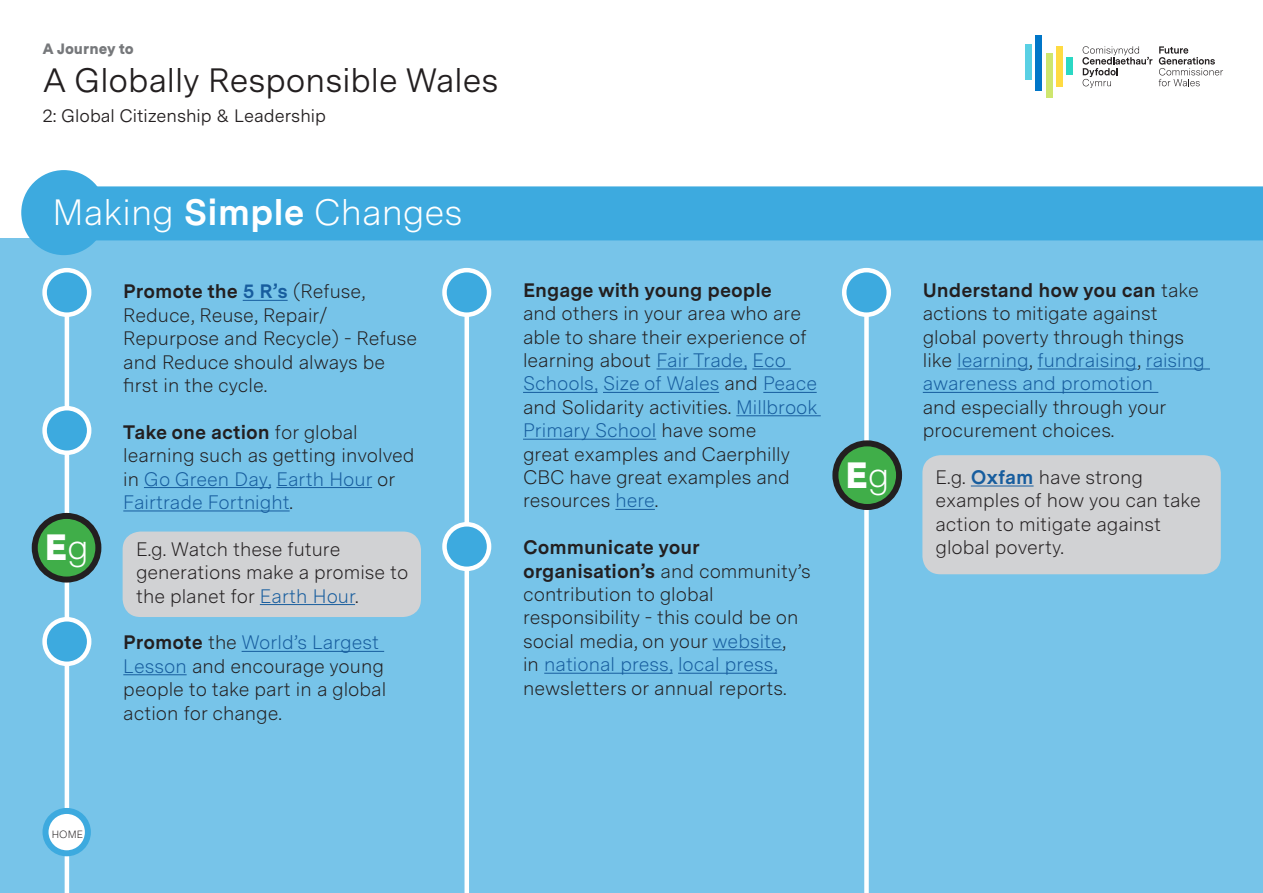
<style>
.page{position:relative;width:1263px;height:893px;background:#fff}
.page>*{position:absolute;margin:0;border:0;box-sizing:border-box;transform-origin:0 0}
.Text{font:300 36.6px "Messina Sans";color:#fff}
.Text-2{font:900 36.6px "Messina Sans";color:#fff}
.t1{font:33.75px "Messina Sans";color:#231f20}
.Text-3{font:300 19.5px/23.4px "Messina Sans";color:#231f20}
.t2{font:18px "Messina Sans";color:#231f20}
.t3{font:900 15px "Messina Sans";color:#76787b}
.Text-4{font:300 10.5px "Messina Sans";color:#231f20}
.s1{font-weight:700}
.s2{font-weight:300}
.s3{font-weight:700;color:#175d9e}
.s4{color:#175d9e}
</style>
<div class="page">
<div style="left:0;top:238px;width:1263px;height:655px;background:#77c4e9"></div>
<div style="left:922px;top:455px;width:299px;height:119px;background:#d1d2d4;border-radius:18px"></div>
<div style="left:123px;top:531px;width:298px;height:86px;background:#d1d2d4;border-radius:18px"></div>
<div style="left:21px;top:170px;width:85px;height:85px;background:#3daadf;border-radius:50%"></div>
<div style="left:1025px;top:44px;width:7px;height:35px;background:#59d0e4"></div>
<div style="left:1036px;top:35px;width:6px;height:55px;background:#0076c8"></div>
<div style="left:1046px;top:53px;width:6px;height:45px;background:#cee66e"></div>
<div style="left:1056px;top:46px;width:6px;height:40px;background:#ffdb42"></div>
<div style="left:1066px;top:57px;width:6px;height:18px;background:#2bd8c4"></div>
<svg style="left:1159px;top:46px;width:64px;height:40px"></svg>
<svg style="left:1082px;top:46px;width:70px;height:42px"></svg>
<div style="left:43px;top:186px;width:1220px;height:54px;background:#3daadf"></div>
<hr style="left:243px;top:300px;width:45px;height:1px;background:#175d9e">
<hr style="left:144px;top:487px;width:127px;height:1px;background:#175d9e">
<hr style="left:276px;top:487px;width:96px;height:1px;background:#175d9e">
<hr style="left:123px;top:510px;width:167px;height:1px;background:#175d9e">
<hr style="left:260px;top:604px;width:95px;height:1px;background:#175d9e">
<hr style="left:242px;top:651px;width:142px;height:1px;background:#175d9e">
<hr style="left:123px;top:674px;width:64px;height:1px;background:#175d9e">
<hr style="left:656px;top:368px;width:91px;height:1px;background:#175d9e">
<hr style="left:752px;top:368px;width:39px;height:1px;background:#175d9e">
<hr style="left:523px;top:392px;width:75px;height:1px;background:#175d9e">
<hr style="left:603px;top:392px;width:116px;height:1px;background:#175d9e">
<hr style="left:763px;top:392px;width:54px;height:1px;background:#175d9e">
<hr style="left:736px;top:415px;width:85px;height:1px;background:#175d9e">
<hr style="left:523px;top:439px;width:133px;height:1px;background:#175d9e">
<hr style="left:615px;top:509px;width:40px;height:1px;background:#175d9e">
<hr style="left:713px;top:649px;width:69px;height:1px;background:#175d9e">
<hr style="left:544px;top:673px;width:129px;height:1px;background:#175d9e">
<hr style="left:678px;top:673px;width:99px;height:1px;background:#175d9e">
<hr style="left:957px;top:368px;width:71px;height:1px;background:#175d9e">
<hr style="left:1037px;top:368px;width:100px;height:1px;background:#175d9e">
<hr style="left:1146px;top:368px;width:64px;height:1px;background:#175d9e">
<hr style="left:923px;top:392px;width:235px;height:1px;background:#175d9e">
<hr style="left:971px;top:485px;width:62px;height:1px;background:#175d9e">
<hr style="left:65px;top:292px;width:4px;height:601px;background:#fff">
<div style="left:464px;top:292px;width:5px;height:601px;background:#fff"></div>
<div style="left:864px;top:292px;width:5px;height:601px;background:#fff"></div>
<div style="left:45px;top:270px;width:44px;height:45px;background:#3daadf;border-radius:50%"></div>
<div style="left:42px;top:268px;width:49px;height:49px;border:4px solid #fff;border-radius:50%"></div>
<div style="left:444px;top:270px;width:45px;height:45px;background:#3daadf;border-radius:50%"></div>
<div style="left:442px;top:268px;width:49px;height:49px;border:4px solid #fff;border-radius:50%"></div>
<div style="left:844px;top:270px;width:45px;height:45px;background:#3daadf;border-radius:50%"></div>
<div style="left:842px;top:268px;width:49px;height:49px;border:4px solid #fff;border-radius:50%"></div>
<div style="left:45px;top:408px;width:44px;height:45px;background:#3daadf;border-radius:50%"></div>
<div style="left:42px;top:406px;width:49px;height:49px;border:4px solid #fff;border-radius:50%"></div>
<div style="left:45px;top:619px;width:44px;height:45px;background:#3daadf;border-radius:50%"></div>
<div style="left:42px;top:617px;width:49px;height:49px;border:4px solid #fff;border-radius:50%"></div>
<div style="left:444px;top:524px;width:45px;height:45px;background:#3daadf;border-radius:50%"></div>
<div style="left:442px;top:522px;width:49px;height:49px;border:4px solid #fff;border-radius:50%"></div>
<div style="left:35px;top:516px;width:63px;height:64px;background:#40ae49;border-radius:50%"></div>
<div style="left:32px;top:513px;width:69px;height:70px;border:6px solid #231f20;border-radius:50%"></div>
<div style="left:46px;top:811px;width:42px;height:42px;background:#fff;border-radius:50%"></div>
<div style="left:43px;top:808px;width:48px;height:48px;border:6px solid #3daadf;border-radius:50%"></div>
<div style="left:835px;top:443px;width:64px;height:64px;background:#40ae49;border-radius:50%"></div>
<div style="left:832px;top:440px;width:70px;height:70px;border:6px solid #231f20;border-radius:50%"></div>
<p class="t3" style="left:42px;top:40px;width:93px">A Journey to</p>
<p class="t1" style="left:42px;top:60px;width:457px">A Globally Responsible Wales</p>
<p class="t2" style="left:42px;top:105px;width:285px">2: Global Citizenship &amp; Leadership</p>
<p class="Text" style="left:53px;top:190px;width:412px">Making <span class="s1">Simple</span> Changes</p>
<p class="Text-2" style="left:44px;top:526px;width:46px">E<span class="s2">g</span></p>
<p class="Text-3" style="left:123px;top:281px;width:295px"><span class="s1">Promote the</span> <span class="s3">5 R’s</span> (Refuse,<br>Reduce, Reuse, Repair/<br>Repurpose and Recycle) - Refuse and Reduce should always be first in the cycle.</p>
<p class="Text-3" style="left:123px;top:421px;width:293px"><span class="s1">Take one action</span> for global learning such as getting involved in <span class="s4">Go Green Day, Earth Hour</span> or<br><span class="s4">Fairtrade Fortnight</span>.</p>
<p class="Text-3" style="left:136px;top:538px;width:274px">E.g. Watch these future generations make a promise to the planet for <span class="s4">Earth Hour</span>.</p>
<p class="Text-3" style="left:123px;top:632px;width:264px"><span class="s1">Promote</span> the <span class="s4">World’s Largest<br>Lesson</span> and encourage young people to take part in a global action for change.</p>
<p class="Text-3" style="left:523px;top:279px;width:296px"><span class="s1">Engage with young people<br></span>and others in your area who are able to share their experience of learning about <span class="s4">Fair Trade, Eco<br>Schools, Size of Wales</span> and <span class="s4">Peace </span>and Solidarity activities. <span class="s4">Millbrook<br>Primary School</span> have some<br>great examples and Caerphilly<br>CBC have great examples and resources <span class="s4">here</span>.</p>
<p class="Text-3" style="left:523px;top:536px;width:289px"><span class="s1">Communicate your organisation’s</span> and community’s contribution to global responsibility - this could be on social media, on your <span class="s4">website</span>,<br>in <span class="s4">national press, local press, </span>newsletters or annual reports.</p>
<p class="Text-2" style="left:845px;top:453px;width:46px">E<span class="s2">g</span></p>
<p class="Text-3" style="left:923px;top:279px;width:283px"><span class="s1">Understand how you can</span> take actions to mitigate against global poverty through things like <span class="s4">learning</span>, <span class="s4">fundraising</span>, <span class="s4">raising awareness and promotion<br></span>and especially through your procurement choices.</p>
<p class="Text-3" style="left:935px;top:466px;width:267px">E.g. <span class="s3">Oxfam</span> have strong examples of how you can take action to mitigate against</p>
<p class="Text-3" style="left:935px;top:536px;width:130px">global poverty.</p>
<p class="Text-4" style="left:52px;top:828px;width:33px">HOME</p>
</div>
